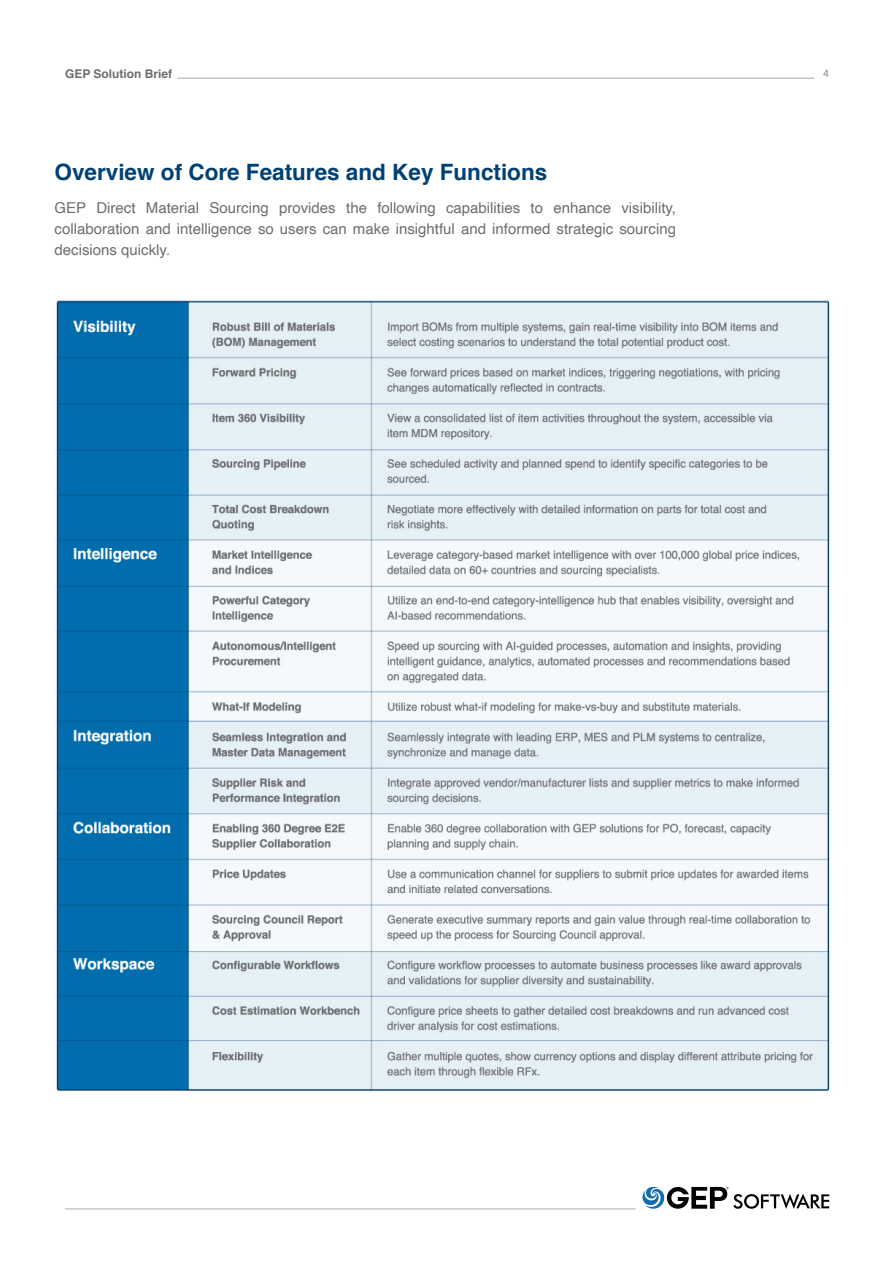
<style>
.page{position:relative;width:893px;height:1263px;background:#fff}
.page>*{position:absolute;margin:0;border:0;box-sizing:border-box;transform-origin:0 0}
.t1{font:700 22.5px "Helvetica";color:#004175}
.t2{font:15px/21px "Helvetica";color:#6c6d70;text-align:justify}
.t3{font:700 12px "Helvetica";color:#6c6d70}
.t4{font:300 10.5px "Helvetica";color:#6c6d70}
</style>
<div class="page">
<hr style="left:178px;top:78px;width:636px;height:1px;background:#a8a9ad">
<hr style="left:65px;top:1209px;width:570px;height:1px;background:#a8a9ad">
<svg style="left:642px;top:1187px;width:187px;height:22px"></svg>
<img style="left:56px;top:300px;width:774px;height:792px">
<p class="t3" style="left:65px;top:64px;width:109px">GEP Solution Brief</p>
<p class="t4" style="left:823px;top:64px;width:7px">4</p>
<p class="t1" style="left:55px;top:153px;width:494px">Overview of Core Features and Key Functions</p>
<p class="t2" style="left:55px;top:197px;width:623px">GEP Direct Material Sourcing provides the following capabilities to enhance visibility, collaboration and intelligence so users can make insightful and informed strategic sourcing decisions quickly.</p>
</div>
